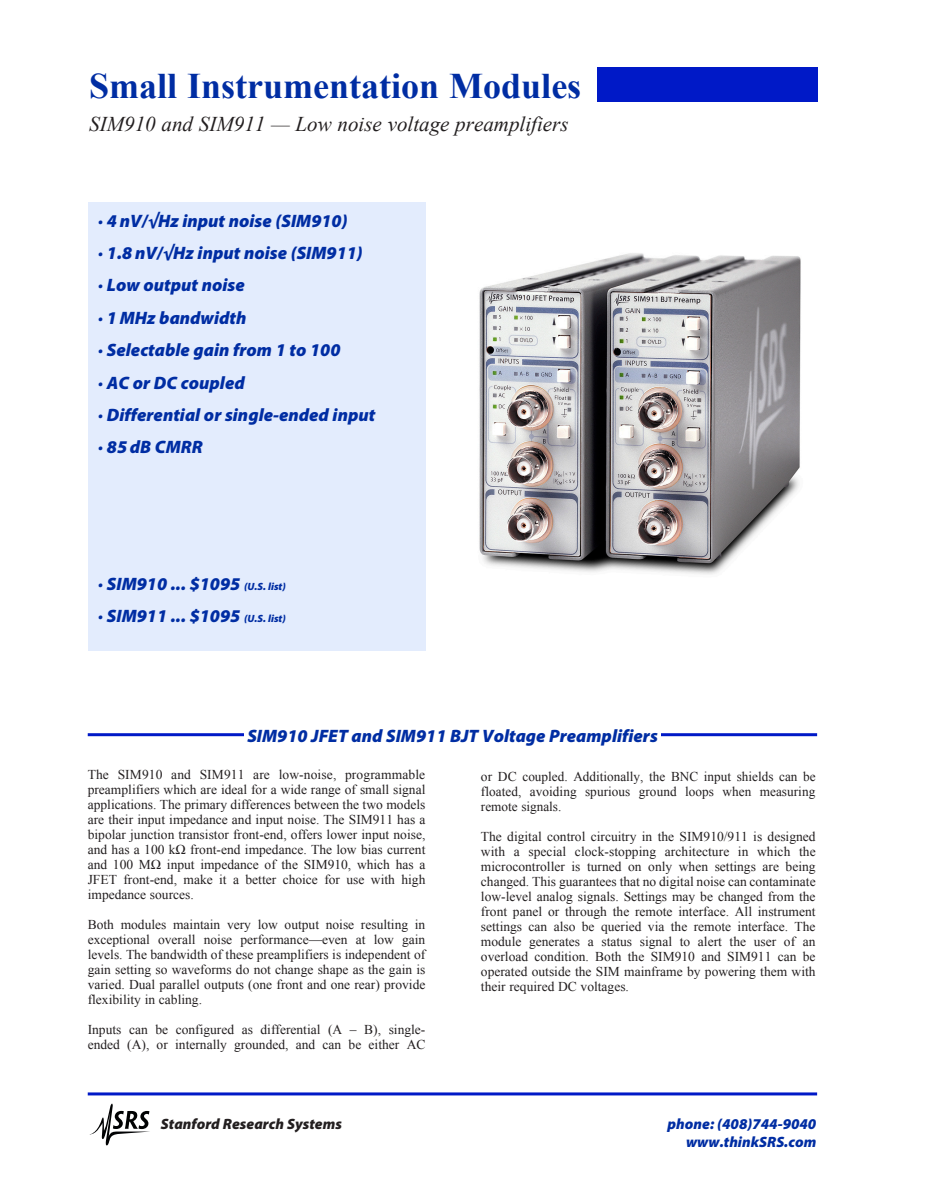
<style>
.page{position:relative;width:932px;height:1202px;background:#fff}
.page>*{position:absolute;margin:0;border:0;box-sizing:border-box;transform-origin:0 0}
.t1{font:700 36px "Times New Roman";color:#002da3}
.t2{font:italic 21px "Times New Roman";color:#231f20}
.t3{font:italic 900 18px/32.4px "Myriad Pro";color:#002da3}
.t4{font:italic 900 15px/18px "Myriad Pro";color:#002da3;text-align:right}
.t5{font:italic 900 15px "Myriad Pro";color:#231f20}
.t6{font:13.5px/15px "Times New Roman";color:#231f20;text-align:justify}
.s1{font-size:10.5px}
</style>
<div class="page">
<hr style="left:88px;top:1092px;width:729px;height:3px;background:#0019c7">
<svg style="left:89px;top:1103px;width:61px;height:42px"></svg>
<hr style="left:88px;top:733px;width:729px;height:3px;background:#0019c7">
<div style="left:244px;top:726px;width:416px;height:23px;background:#fff"></div>
<div style="left:88px;top:202px;width:337px;height:449px;background:#e3ecfd"></div>
<div style="left:597px;top:68px;width:220px;height:34px;background:#0019c7"></div>
<img style="left:479px;top:253px;width:322px;height:322px">
<h1 class="t1" style="left:89px;top:61px;width:493px">Small Instrumentation Modules</h1>
<h2 class="t2" style="left:89px;top:109px;width:481px">SIM910 and SIM911 — Low noise voltage preamplifiers</h2>
<h3 class="t3" style="left:98px;top:204px;width:279px">· 4 nV/√Hz input noise (SIM910)<br>· 1.8 nV/√Hz input noise (SIM911)<br>· Low output noise<br>· 1 MHz bandwidth<br>· Selectable gain from 1 to 100<br>· AC or DC coupled<br>· Differential or single-ended input · 85 dB CMRR</h3>
<h3 class="t3" style="left:98px;top:568px;width:189px">· SIM910 ... $1095 <span class="s1">(U.S. list) </span>· SIM911 ... $1095 <span class="s1">(U.S. list)</span></h3>
<h3 class="t3" style="left:247px;top:719px;width:412px">SIM910 JFET and SIM911 BJT Voltage Preamplifiers</h3>
<p class="t6" style="left:88px;top:767px;width:339px">The SIM910 and SIM911 are low-noise, programmable preamplifiers which are ideal for a wide range of small signal applications. The primary differences between the two models are their input impedance and input noise. The SIM911 has a bipolar junction transistor front-end, offers lower input noise, and has a 100 kΩ front-end impedance. The low bias current and 100 MΩ input impedance of the SIM910, which has a JFET front-end, make it a better choice for use with high impedance sources.</p>
<p class="t6" style="left:88px;top:917px;width:339px">Both modules maintain very low output noise resulting in exceptional overall noise performance—even at low gain levels. The bandwidth of these preamplifiers is independent of gain setting so waveforms do not change shape as the gain is varied. Dual parallel outputs (one front and one rear) provide flexibility in cabling.</p>
<p class="t6" style="left:88px;top:1022px;width:339px">Inputs can be configured as differential (A – B), single&shy;ended (A), or internally grounded, and can be either AC</p>
<p class="t6" style="left:481px;top:768px;width:336px">or DC coupled. Additionally, the BNC input shields can be floated, avoiding spurious ground loops when measuring remote signals.</p>
<p class="t6" style="left:481px;top:828px;width:336px">The digital control circuitry in the SIM910/911 is designed with a special clock-stopping architecture in which the microcontroller is turned on only when settings are being changed. This guarantees that no digital noise can contaminate low-level analog signals. Settings may be changed from the front panel or through the remote interface. All instrument settings can also be queried via the remote interface. The module generates a status signal to alert the user of an overload condition. Both the SIM910 and SIM911 can be operated outside the SIM mainframe by powering them with their required DC voltages.</p>
<p class="t5" style="left:161px;top:1115px;width:182px">Stanford Research Systems</p>
<p class="t4" style="left:667px;top:1115px;width:150px">phone: (408)744-9040 www.thinkSRS.com</p>
</div>
